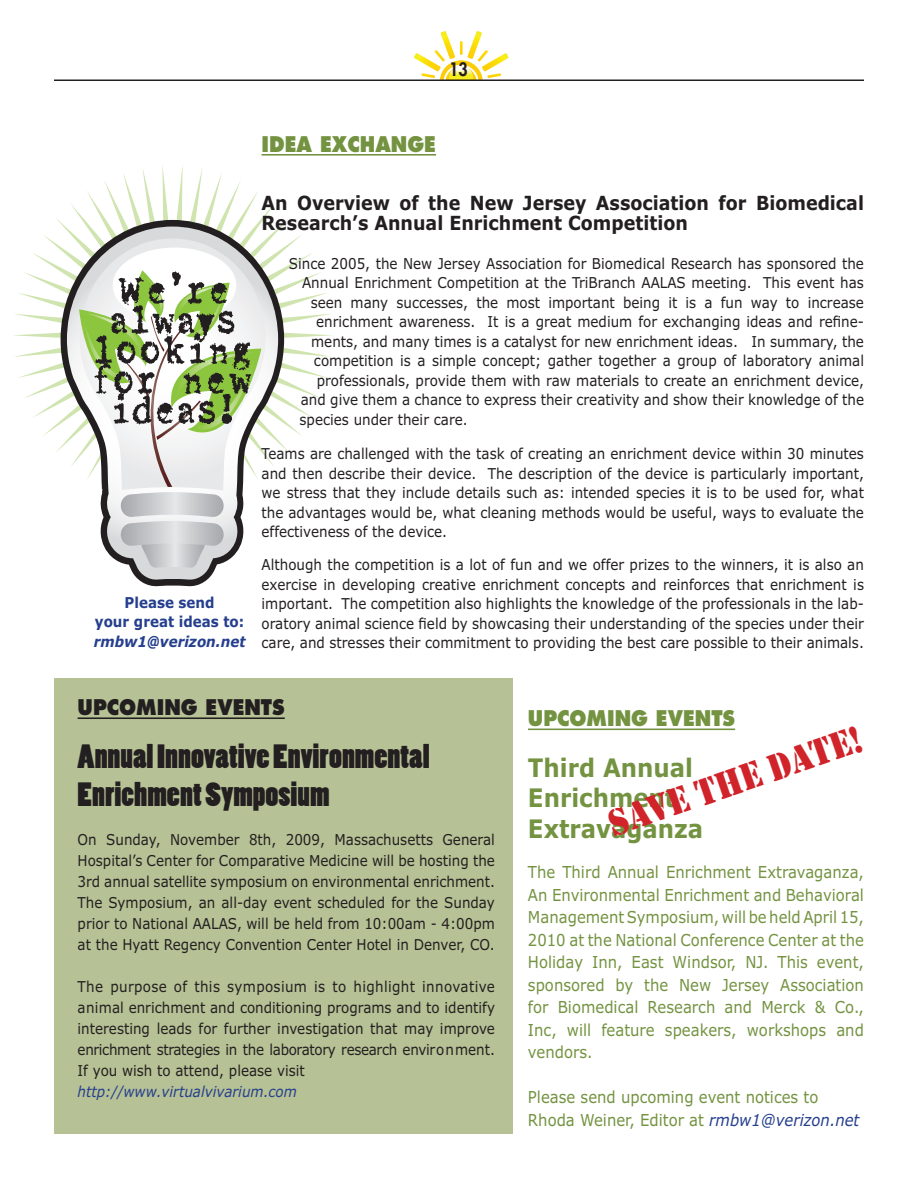
<style>
.page{position:relative;width:918px;height:1188px;background:#fff}
.page>*{position:absolute;margin:0;border:0;box-sizing:border-box;transform-origin:0 0}
.t1{font:39px "Stencil";color:#d1232a;scale:.9 1}
.t2{font:31.5px/37.8px "Poplar";color:#231f20;scale:1.1 1}
.t3{font:700 25.5px/30.6px "Verdana";color:#749341;scale:.9 1}
.t4{font:800 21px "Futura";color:#749341;scale:.9 1}
.t5{font:800 21px "Futura";color:#231f20;scale:.9 1}
.t6{font:700 19.5px/19.5px "Verdana";color:#231f20;scale:.9 1}
.t7{font:800 18px "Futura";color:#231f20;scale:.9 1}
.t8{font:16.5px/22.5px "Verdana";color:#749341;text-align:justify;scale:.9 1}
.t9{font:15px/21px "Verdana";color:#231f20;text-align:justify;scale:.9 1}
.t10{font:italic 15px "Verdana";color:#253f8e;scale:.9 1}
.t11{font:700 15px/19.5px "Verdana";color:#253f8e;text-align:center;scale:.9 1}
.t12{font:italic 700 15px "Verdana";color:#253f8e;scale:.9 1}
.s1{font-style:italic;color:#253f8e}
</style>
<div class="page">
<svg style="left:414px;top:31px;width:95px;height:49px"></svg>
<svg style="left:13px;top:165px;width:319px;height:287px"></svg>
<svg style="left:61px;top:220px;width:223px;height:366px"></svg>
<svg style="left:67px;top:227px;width:211px;height:353px"></svg>
<svg style="left:80px;top:238px;width:185px;height:253px"></svg>
<div style="left:113px;top:248px;width:123px;height:75px;background:#fff;border-radius:50%"></div>
<hr style="left:262px;top:154px;width:174px;height:2px;background:#749341">
<svg style="left:79px;top:270px;width:182px;height:298px"></svg>
<hr style="left:528px;top:729px;width:207px;height:1px;background:#749341">
<div style="left:54px;top:679px;width:459px;height:455px;background:#b6c195"></div>
<hr style="left:78px;top:717px;width:207px;height:2px;background:#231f20">
<hr style="left:54px;top:80px;width:810px;height:1px;background:#231f20">
<p class="t7" style="left:449px;top:57px;width:22px">13</p>
<h3 class="t4" style="left:262px;top:131px;width:179px">IDEA EXCHANGE</h3>
<p class="t11" style="left:95px;top:592px;width:168px">Please send<br>your great ideas to:</p>
<p class="t12" style="left:94px;top:632px;width:170px">rmbw1@verizon.net</p>
<h3 class="t6" style="left:262px;top:193px;width:671px">An Overview of the N ew Jersey Association for Biomedical<br>Research’s Annual Enrichment Competition</h3>
<p class="t9" style="left:289px;top:252px;width:640px">Since 2005, the New Jersey Association for Biomedical Research has sponsored the</p>
<p class="t9" style="left:302px;top:272px;width:626px">Annual Enrichment Competition at the TriBranch AALAS meeting. This event has</p>
<p class="t9" style="left:311px;top:291px;width:616px">seen many successes, the most important being it is a fun way to increase</p>
<p class="t9" style="left:316px;top:311px;width:610px">enrichment awareness. It is a great medium for exchanging ideas and refine-</p>
<p class="t9" style="left:311px;top:330px;width:616px">ments, and many times is a catalyst for new enrichment ideas. In summary, the</p>
<p class="t9" style="left:314px;top:350px;width:613px">competition is a simple concept; gather together a group of laboratory animal</p>
<p class="t9" style="left:317px;top:369px;width:610px">professionals, provide them with raw materials to create an enrichment device,</p>
<p class="t9" style="left:301px;top:389px;width:627px">and give them a chance to express their creativity and show their knowledge of the</p>
<p class="t9" style="left:300px;top:408px;width:188px">species under their care.</p>
<p class="t9" style="left:262px;top:443px;width:671px;line-height:19.5px">Teams are challenged with the task of creating an enrichment device within 30 minutes and then describe their device. The description of the device is particularly important, we stress that they include details such as: intended species it is to be used for, what the advantages would be, what cleaning methods would be useful, ways to evaluate the effectiveness of the device.</p>
<p class="t9" style="left:262px;top:554px;width:671px;line-height:19.5px">Although the competition is a lot of fun and we offer prizes to the winners, it is also an exercise in developing creative enrichment concepts and reinforces that enrichment is important. The competition also highlights the knowledge of the professionals in the lab&shy;oratory animal science field by showcasing their understanding of the species under their care, and stresses their commitment to providing the best care possible to their animals.</p>
<h3 class="t5" style="left:78px;top:694px;width:232px">UPCOMING EVENTS</h3>
<h2 class="t2" style="left:78px;top:738px;width:322px">Annual Innovative Environmental<br>Enrichment Symposium</h2>
<p class="t9" style="left:78px;top:829px;width:465px">On Sunday, November 8th, 2009, Massachusetts General Hospital’s Center for Comparative Medicine will be hosting the 3rd annual satellite symposium on environmental enrichment.<br>The Symposium, an all-day event scheduled for the Sunday prior to National AALAS, will be held from 10:00am - 4:00pm at the Hyatt Regency Convention Center Hotel in Denver, CO.</p>
<p class="t9" style="left:78px;top:976px;width:465px">The purpose of this symposium is to highlight innovative animal enrichment and conditioning programs and to identify interesting leads for further investigation that may improve enrichment strategies in the laboratory research environment.<br>If you wish to attend, please visit</p>
<p class="t10" style="left:78px;top:1082px;width:245px">http://www.virtualvivarium.com</p>
<h3 class="t4" style="left:528px;top:705px;width:232px">UPCOMING EVENTS</h3>
<h3 class="t3" style="left:528px;top:751px;width:196px">Third Annual<br>Enrichment<br>Extravaganza</h3>
<p class="t8" style="left:528px;top:860px;width:375px">The Third Annual Enrichment Extravaganza, An Environmental Enrichment and Behavioral Management Symposium, will be held April 15, 2010 at the National Conference Center at the Holiday Inn, East Windsor, NJ. This event, sponsored by the New Jersey Association for Biomedical Research and Merck &amp; Co., Inc, will feature speakers, workshops and vendors.</p>
<p class="t8" style="left:528px;top:1085px;width:370px">Please send upcoming event notices to<br>Rhoda Weiner, Editor at <span class="s1">rmbw1@verizon.net</span></p>
<h1 class="t1" style="left:602px;top:803px;width:298px;rotate:-19deg">Save the date!</h1>
</div>
